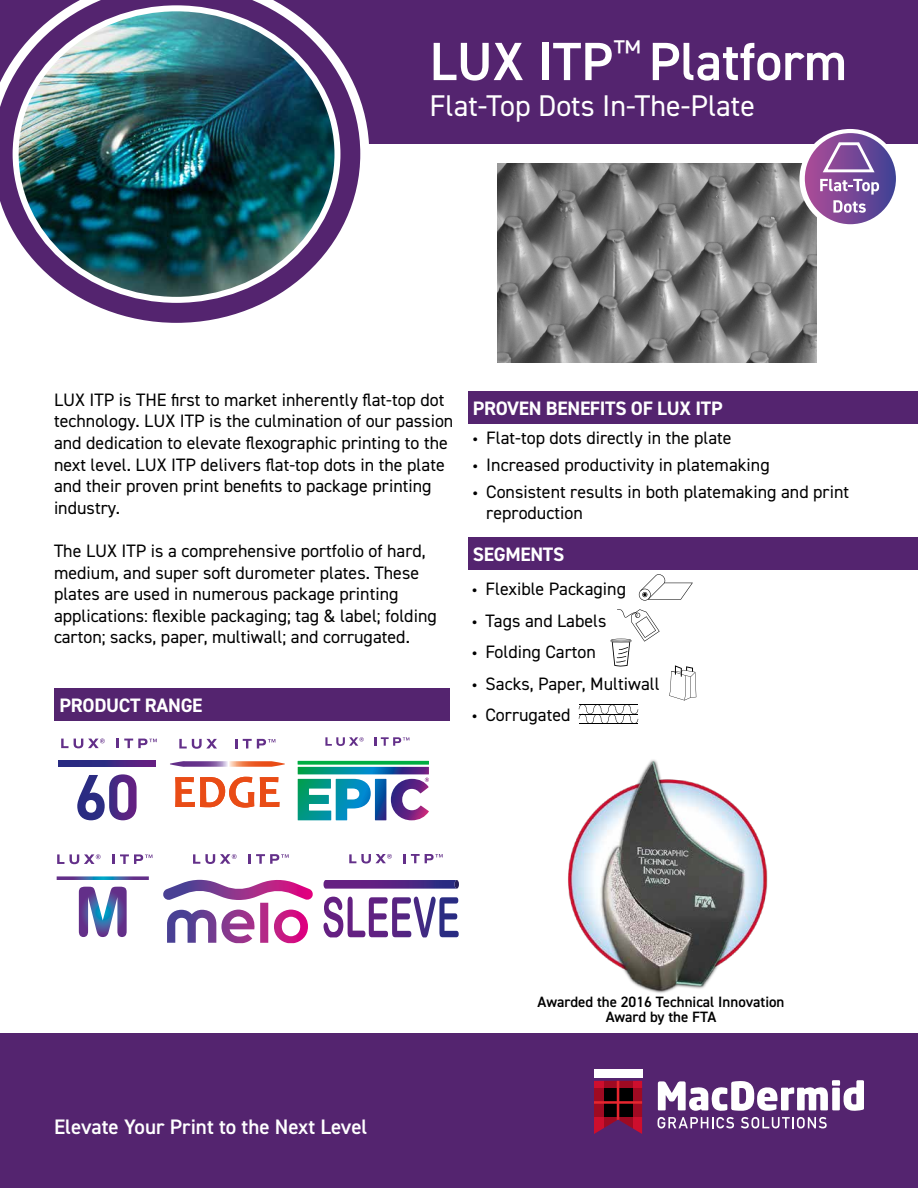
<style>
.page{position:relative;width:918px;height:1188px;background:#fff}
.page>*{position:absolute;margin:0;border:0;box-sizing:border-box;transform-origin:0 0}
.t1{font:600 54px "DIN2014";color:#fff}
.t2{font:30px "DIN2014";color:#fff}
.t3{font:600 21px "DIN2014";color:#fff}
.t4{font:700 19.5px "DIN2014";letter-spacing:-.015em;color:#fff}
.t5{font:18px/21.6px "DIN2014";color:#000}
.t6{font:600 15px/14.9px "DIN2014";color:#000;text-align:center}
.s1{font-family:"Myriad Pro"}
</style>
<div class="page">
<div style="left:0;top:1033px;width:918px;height:155px;background:#54246f"></div>
<div style="left:0;top:0;width:918px;height:144px;background:#54246f"></div>
<svg style="left:658px;top:1080px;width:206px;height:31px"></svg>
<svg style="left:658px;top:1117px;width:76px;height:11px"></svg>
<svg style="left:741px;top:1117px;width:86px;height:11px"></svg>
<svg style="left:594px;top:1081px;width:48px;height:53px;background:#760d25"></svg>
<div style="left:594px;top:1069px;width:48px;height:8px;background:#fff"></div>
<div style="left:468px;top:537px;width:450px;height:32px;background:#54246f"></div>
<div style="left:468px;top:392px;width:450px;height:32px;background:#54246f"></div>
<svg style="left:0;top:0;width:369px;height:323px"></svg>
<svg style="left:639px;top:574px;width:54px;height:27px"></svg>
<svg style="left:669px;top:665px;width:27px;height:36px"></svg>
<svg style="left:611px;top:609px;width:49px;height:58px"></svg>
<svg style="left:325px;top:737px;width:39px;height:9px"></svg>
<svg style="left:374px;top:737px;width:35px;height:9px"></svg>
<svg style="left:298px;top:761px;width:131px;height:4px"></svg>
<svg style="left:298px;top:767px;width:131px;height:53px"></svg>
<img style="left:16px;top:8px;width:321px;height:292px">
<div style="left:54px;top:688px;width:396px;height:33px;background:#54246f"></div>
<svg style="left:77px;top:774px;width:60px;height:46px"></svg>
<svg style="left:58px;top:761px;width:97px;height:6px"></svg>
<svg style="left:61px;top:739px;width:44px;height:9px"></svg>
<svg style="left:117px;top:739px;width:40px;height:9px"></svg>
<svg style="left:79px;top:887px;width:48px;height:50px"></svg>
<svg style="left:57px;top:876px;width:92px;height:4px"></svg>
<svg style="left:57px;top:854px;width:7px;height:10px"></svg>
<svg style="left:70px;top:854px;width:31px;height:10px"></svg>
<svg style="left:113px;top:854px;width:39px;height:10px"></svg>
<svg style="left:163px;top:879px;width:150px;height:64px"></svg>
<svg style="left:193px;top:854px;width:44px;height:10px"></svg>
<svg style="left:249px;top:854px;width:40px;height:10px"></svg>
<img style="left:568px;top:759px;width:200px;height:234px">
<img style="left:498px;top:164px;width:318px;height:199px">
<div style="left:799px;top:129px;width:102px;height:101px;background:#fff;border-radius:50%"></div>
<svg style="left:805px;top:133px;width:91px;height:91px;background:#764897"></svg>
<svg style="left:820px;top:140px;width:59px;height:73px;background:#946dab"></svg>
<svg style="left:579px;top:705px;width:59px;height:19px"></svg>
<hr style="left:579px;top:704px;width:59px;height:1px;background:#000">
<svg style="left:179px;top:739px;width:38px;height:10px"></svg>
<svg style="left:235px;top:739px;width:40px;height:9px"></svg>
<svg style="left:170px;top:761px;width:115px;height:6px"></svg>
<svg style="left:175px;top:777px;width:79px;height:31px"></svg>
<svg style="left:260px;top:777px;width:19px;height:30px"></svg>
<svg style="left:324px;top:880px;width:135px;height:9px"></svg>
<svg style="left:349px;top:854px;width:43px;height:10px"></svg>
<svg style="left:404px;top:854px;width:39px;height:9px"></svg>
<svg style="left:324px;top:897px;width:135px;height:40px"></svg>
<h1 class="t1" style="left:430px;top:26px;width:419px">LUX ITP<sup>™</sup> Platform</h1>
<h2 class="t2" style="left:430px;top:87px;width:327px">Flat-Top Dots In-The-Plate</h2>
<p class="t5" style="left:54px;top:389px;width:401px">LUX ITP is THE first to market inherently flat-top dot technology. LUX ITP is the culmination of our passion and dedication to elevate flexographic printing to the next level. LUX ITP delivers flat-top dots in the plate and their proven print benefits to package printing industry.</p>
<p class="t5" style="left:54px;top:540px;width:384px">The LUX ITP is a comprehensive portfolio of hard, medium, and super soft durometer plates. These plates are used in numerous package printing applications: flexible packaging; tag &amp; label; folding carton; sacks, paper, multiwall; and corrugated.</p>
<p class="t4" style="left:60px;top:692px;width:144px">PRODUCT RANGE</p>
<p class="t4" style="left:473px;top:396px;width:251px">PROVEN BENEFITS OF LUX ITP</p>
<p class="t5" style="left:473px;top:427px;width:260px"><span class="s1">•</span> Flat-top dots directly in the plate</p>
<p class="t5" style="left:473px;top:454px;width:298px"><span class="s1">•</span> Increased productivity in platemaking</p>
<p class="t5" style="left:486px;top:481px;width:364px;line-height:21px;text-indent:-14px"><span class="s1">•</span> Consistent results in both platemaking and print reproduction</p>
<p class="t4" style="left:473px;top:541px;width:93px">SEGMENTS</p>
<p class="t5" style="left:472px;top:578px;width:156px"><span class="s1">•</span> Flexible Packaging</p>
<p class="t5" style="left:472px;top:609px;width:136px"><span class="s1">•</span> Tags and Labels</p>
<p class="t5" style="left:472px;top:641px;width:125px"><span class="s1">•</span> Folding Carton</p>
<p class="t5" style="left:472px;top:672px;width:189px"><span class="s1">•</span> Sacks, Paper, Multiwall</p>
<p class="t5" style="left:472px;top:704px;width:100px"><span class="s1">•</span> Corrugated</p>
<p class="t3" style="left:54px;top:1113px;width:315px">Elevate Your Print to the Next Level</p>
<p class="t6" style="left:538px;top:995px;width:248px">Awarded the 2016 Technical Innovation<br>Award by the FTA</p>
</div>
